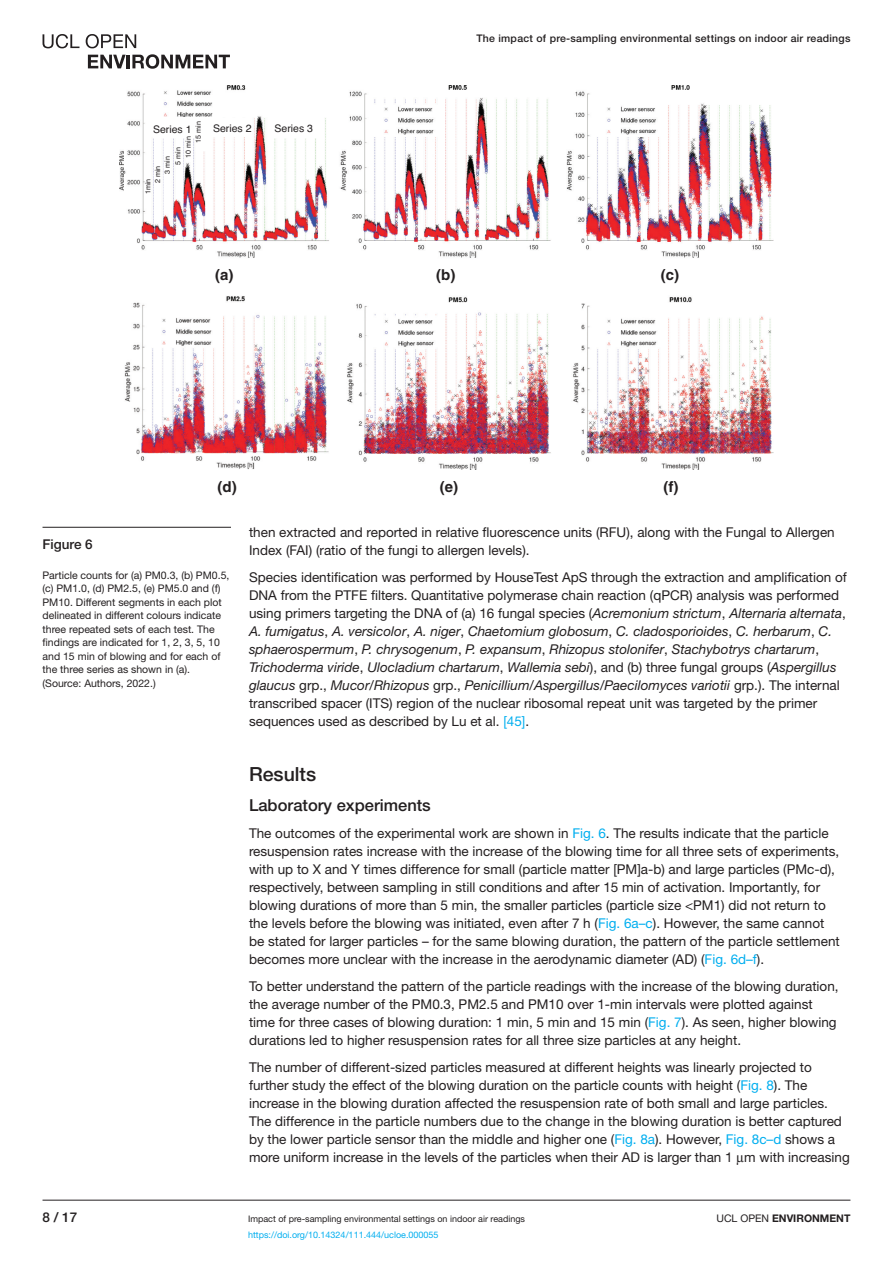
<style>
.page{position:relative;width:893px;height:1263px;background:#fff}
.page>*{position:absolute;margin:0;border:0;box-sizing:border-box;transform-origin:0 0}
.t1{font:500 19.5px "Helvetica Neue LT Std";color:#231f20}
.t2{font:500 16.5px "Helvetica Neue LT Std";color:#231f20}
.t3{font:700 15px "Helvetica";color:#231f20}
.t4{font:13.5px/18px "Helvetica Neue LT Std";color:#231f20}
.t5{font:500 13.5px "Helvetica Neue LT Std";color:#231f20}
.t6{font:10.5px/13.5px "Helvetica Neue LT Std";color:#231f20}
.t7{font:500 10.5px "Helvetica Neue LT Std";letter-spacing:.025em;color:#231f20}
.t8{font:10.5px "Helvetica";color:#231f20}
.t9{font:700 10.5px "Helvetica Neue LT Std";color:#231f20}
.t10{font:9px "Helvetica Neue LT Std";color:#231f20}
.t11{font:9px "Helvetica Neue LT Std";color:#00aeef}
.t12{font:7.2px "Helvetica";color:#231f20}
.s1{font-style:italic}
.s2{color:#00aeef}
.s3{font-weight:400}
</style>
<div class="page">
<hr style="left:43px;top:1200px;width:807px;height:1px;background:#231f20">
<svg style="left:43px;top:34px;width:36px;height:14px"></svg>
<svg style="left:86px;top:34px;width:50px;height:14px"></svg>
<svg style="left:88px;top:54px;width:142px;height:15px"></svg>
<img style="left:119px;top:86px;width:655px;height:383px">
<div style="left:149px;top:117px;width:68px;height:18px;background:#fff"></div>
<div style="left:208px;top:118px;width:41px;height:19px;background:#fff"></div>
<img style="left:203px;top:135px;width:3px;height:15px">
<div style="left:273px;top:118px;width:44px;height:20px;background:#fff"></div>
<div style="left:153px;top:119px;width:41px;height:19px;background:#fff"></div>
<hr style="left:43px;top:527px;width:188px;height:1px;background:#231f20">
<p class="t12" style="left:194px;top:143px;width:23px;rotate:-90deg">15 min</p>
<p class="t8" style="left:153px;top:123px;width:40px">Series 1</p>
<p class="t8" style="left:213px;top:122px;width:40px">Series 2</p>
<p class="t8" style="left:275px;top:122px;width:40px">Series 3</p>
<p class="t12" style="left:173px;top:165px;width:19px;rotate:-90deg">5 min</p>
<p class="t12" style="left:184px;top:158px;width:23px;rotate:-90deg">10 min</p>
<p class="t12" style="left:163px;top:174px;width:19px;rotate:-90deg">3 min</p>
<p class="t12" style="left:153px;top:183px;width:19px;rotate:-90deg">2 min</p>
<p class="t12" style="left:143px;top:194px;width:17px;rotate:-90deg">1min</p>
<p class="t3" style="left:215px;top:266px;width:20px">(a)</p>
<p class="t7" style="left:476px;top:32px;width:376px">The impact of pre-sampling environmental settings on indoor air readings</p>
<p class="t3" style="left:436px;top:266px;width:21px">(b)</p>
<p class="t3" style="left:661px;top:266px;width:20px">(c)</p>
<p class="t3" style="left:218px;top:477px;width:21px">(d)</p>
<p class="t3" style="left:440px;top:477px;width:20px">(e)</p>
<p class="t3" style="left:663px;top:477px;width:16px">(f)</p>
<p class="t5" style="left:43px;top:536px;width:52px">Figure 6</p>
<p class="t6" style="left:43px;top:568px;width:188px">Particle counts for (a) PM0.3, (b) PM0.5, (c) PM1.0, (d) PM2.5, (e) PM5.0 and (f)<br>PM10. Different segments in each plot delineated in different colours indicate three repeated sets of each test. The findings are indicated for 1, 2, 3, 5, 10 and 15 min of blowing and for each of the three series as shown in (a). (Source: Authors, 2022.)</p>
<p class="t4" style="left:249px;top:523px;width:587px">then extracted and reported in relative fluorescence units (RFU), along with the Fungal to Allergen<br>Index (FAI) (ratio of the fungi to allergen levels).</p>
<p class="t4" style="left:249px;top:568px;width:599px">Species identification was performed by HouseTest ApS through the extraction and amplification of DNA from the PTFE filters. Quantitative polymerase chain reaction (qPCR) analysis was performed using primers targeting the DNA of (a) 16 fungal species (<span class="s1">Acremonium strictum</span>, <span class="s1">Alternaria alternata</span>, <span class="s1">A. fumigatus</span>, <span class="s1">A. versicolor</span>, <span class="s1">A. niger</span>, <span class="s1">Chaetomium globosum</span>, <span class="s1">C. cladosporioides</span>, <span class="s1">C. herbarum</span>, <span class="s1">C. sphaerospermum</span>, <span class="s1">P. chrysogenum</span>, <span class="s1">P. expansum</span>, <span class="s1">Rhizopus stolonifer</span>, <span class="s1">Stachybotrys chartarum</span>, <span class="s1">Trichoderma viride</span>, <span class="s1">Ulocladium chartarum</span>, <span class="s1">Wallemia sebi</span>), and (b) three fungal groups (<span class="s1">Aspergillus glaucus</span> grp., <span class="s1">Mucor/Rhizopus</span> grp., <span class="s1">Penicillium/Aspergillus/Paecilomyces variotii</span> grp.). The internal transcribed spacer (ITS) region of the nuclear ribosomal repeat unit was targeted by the primer sequences used as described by Lu et al. <span class="s2">[45]</span>.</p>
<h1 class="t1" style="left:249px;top:763px;width:69px">Results</h1>
<p class="t2" style="left:249px;top:796px;width:183px">Laboratory experiments</p>
<p class="t4" style="left:249px;top:824px;width:592px">The outcomes of the experimental work are shown in <span class="s2">Fig. 6</span>. The results indicate that the particle resuspension rates increase with the increase of the blowing time for all three sets of experiments, with up to X and Y times difference for small (particle matter [PM]a-b) and large particles (PMc-d), respectively, between sampling in still conditions and after 15 min of activation. Importantly, for blowing durations of more than 5 min, the smaller particles (particle size &lt;PM1) did not return to the levels before the blowing was initiated, even after 7 h (<span class="s2">Fig. 6a–c</span>). However, the same cannot be stated for larger particles – for the same blowing duration, the pattern of the particle settlement becomes more unclear with the increase in the aerodynamic diameter (AD) (<span class="s2">Fig. 6d–f</span>).</p>
<p class="t4" style="left:249px;top:977px;width:591px">To better understand the pattern of the particle readings with the increase of the blowing duration, the average number of the PM0.3, PM2.5 and PM10 over 1-min intervals were plotted against time for three cases of blowing duration: 1 min, 5 min and 15 min (<span class="s2">Fig. 7</span>). As seen, higher blowing durations led to higher resuspension rates for all three size particles at any height.</p>
<p class="t4" style="left:249px;top:1058px;width:602px">The number of different-sized particles measured at different heights was linearly projected to further study the effect of the blowing duration on the particle counts with height (<span class="s2">Fig. 8</span>). The increase in the blowing duration affected the resuspension rate of both small and large particles.<br>The difference in the particle numbers due to the change in the blowing duration is better captured by the lower particle sensor than the middle and higher one (<span class="s2">Fig. 8a</span>). However, <span class="s2">Fig. 8c–d</span> shows a more uniform increase in the levels of the particles when their AD is larger than 1 m with increasing</p>
<p class="t5" style="left:43px;top:1209px;width:36px">8 / 17</p>
<p class="t10" style="left:248px;top:1213px;width:279px">Impact of pre-sampling environmental settings on indoor air readings</p>
<p class="t9" style="left:716px;top:1211px;width:135px"><span class="s3">UCL OPEN</span> ENVIRONMENT</p>
<p class="t11" style="left:248px;top:1229px;width:192px">https://doi.org/10.14324/111.444/ucloe.000055</p>
</div>
